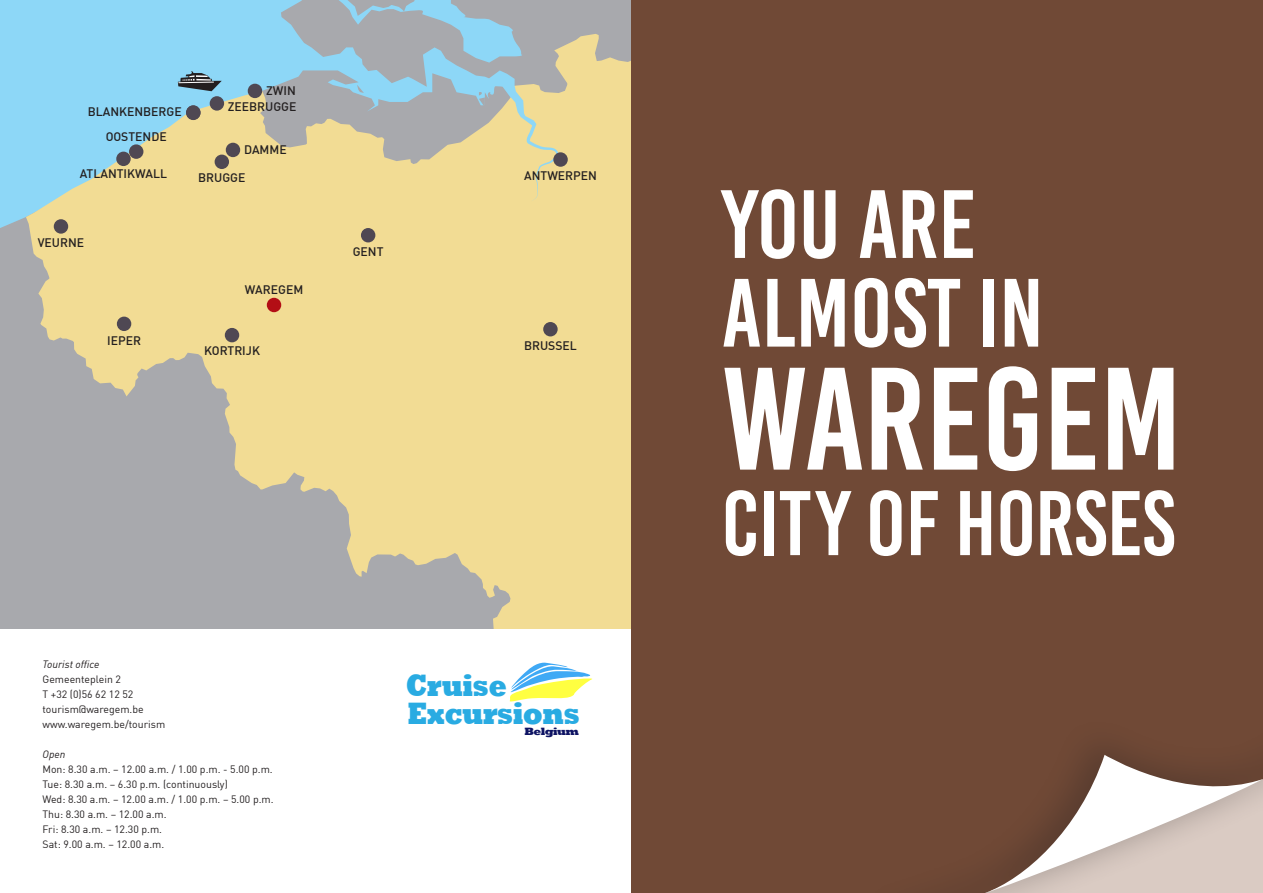
<style>
.page{position:relative;width:1263px;height:893px;background:#fff}
.page>*{position:absolute;margin:0;border:0;box-sizing:border-box;transform-origin:0 0}
.t1{font:145.5px "Bebas Kai";color:#fff}
.t2{font:96.75px "Bebas Kai";color:#fff}
.t3{font:91.5px "Bebas Kai";color:#fff}
.t4{font:800 31.8px/27.9px "Rockwell";letter-spacing:-.025em;color:#29abe2;scale:.85 1}
.t5{font:500 12.15px/25.2px "DIN Offc Pro";color:#231f20;text-align:center}
.t6{font:800 10.8px "Rockwell";letter-spacing:-.05em;color:#0e1363;scale:1.04 1}
.t7{font:10.5px "DIN Offc Pro";color:#231f20}
.t8{font:italic 10.5px "DIN Offc Pro";color:#231f20}
</style>
<div class="page">
<svg style="left:0;top:0;width:631px;height:629px;background:#9cbdcd"></svg>
<svg style="left:26px;top:25px;width:605px;height:604px;background:#d2cca5"></svg>
<svg style="left:343px;top:0;width:72px;height:16px"></svg>
<svg style="left:357px;top:85px;width:7px;height:8px"></svg>
<svg style="left:479px;top:91px;width:6px;height:16px"></svg>
<svg style="left:178px;top:71px;width:44px;height:20px"></svg>
<div style="left:117px;top:317px;width:14px;height:14px;background:#4f4853;border-radius:50%"></div>
<div style="left:215px;top:155px;width:14px;height:14px;background:#4f4853;border-radius:50%"></div>
<div style="left:267px;top:298px;width:14px;height:14px;background:#b30e15;border-radius:50%"></div>
<div style="left:210px;top:96px;width:14px;height:15px;background:#4f4853;border-radius:50%"></div>
<svg style="left:186px;top:105px;width:14px;height:15px"></svg>
<div style="left:225px;top:328px;width:14px;height:14px;background:#4f4853;border-radius:50%"></div>
<div style="left:361px;top:228px;width:14px;height:14px;background:#4f4853;border-radius:50%"></div>
<div style="left:543px;top:322px;width:15px;height:14px;background:#4f4853;border-radius:50%"></div>
<div style="left:553px;top:152px;width:15px;height:15px;background:#4f4853;border-radius:50%"></div>
<div style="left:248px;top:84px;width:14px;height:14px;background:#4f4853;border-radius:50%"></div>
<div style="left:54px;top:219px;width:14px;height:15px;background:#4f4853;border-radius:50%"></div>
<div style="left:226px;top:143px;width:14px;height:14px;background:#4f4853;border-radius:50%"></div>
<div style="left:186px;top:106px;width:14px;height:14px;background:#4f4853;border-radius:50%"></div>
<div style="left:129px;top:144px;width:14px;height:15px;background:#4f4853;border-radius:50%"></div>
<div style="left:116px;top:152px;width:15px;height:14px;background:#4f4853;border-radius:50%"></div>
<svg style="left:509px;top:663px;width:84px;height:39px"></svg>
<div style="left:631px;top:0;width:632px;height:893px;background:#704936"></div>
<svg style="left:985px;top:751px;width:278px;height:142px"></svg>
<p class="t5" style="left:88px;top:98px;width:96px">BLANKENBERGE<br>OOSTENDE</p>
<p class="t5" style="left:80px;top:160px;width:89px">ATLANTIKWALL</p>
<p class="t5" style="left:266px;top:77px;width:31px">ZWIN</p>
<p class="t5" style="left:228px;top:93px;width:70px">ZEEBRUGGE</p>
<p class="t5" style="left:244px;top:135px;width:44px">DAMME</p>
<p class="t5" style="left:198px;top:164px;width:49px">BRUGGE</p>
<p class="t5" style="left:38px;top:228px;width:48px">VEURNE</p>
<p class="t5" style="left:107px;top:326px;width:35px">IEPER</p>
<p class="t5" style="left:245px;top:275px;width:60px">WAREGEM</p>
<p class="t5" style="left:204px;top:337px;width:57px">KORTRIJK</p>
<p class="t5" style="left:353px;top:237px;width:32px">GENT</p>
<p class="t5" style="left:524px;top:162px;width:74px">ANTWERPEN</p>
<p class="t5" style="left:524px;top:331px;width:54px">BRUSSEL</p>
<p class="t8" style="left:43px;top:656px;width:59px">Tourist office</p>
<p class="t7" style="left:43px;top:671px;width:80px">Gemeenteplein 2</p>
<p class="t7" style="left:43px;top:686px;width:92px">T +32 (0)56 62 12 52</p>
<p class="t7" style="left:43px;top:701px;width:103px">tourism@waregem.be</p>
<p class="t7" style="left:43px;top:716px;width:124px">www.waregem.be/tourism</p>
<p class="t8" style="left:43px;top:746px;width:24px">Open</p>
<p class="t7" style="left:43px;top:761px;width:232px">Mon: 8.30 a.m. – 12.00 a.m. / 1.00 p.m. - 5.00 p.m.</p>
<p class="t7" style="left:43px;top:776px;width:187px">Tue: 8.30 a.m. – 6.30 p.m. (continuously)</p>
<p class="t7" style="left:43px;top:791px;width:233px">Wed: 8.30 a.m. – 12.00 a.m. / 1.00 p.m. – 5.00 p.m.</p>
<p class="t7" style="left:43px;top:806px;width:126px">Thu: 8.30 a.m. – 12.00 a.m.</p>
<p class="t7" style="left:43px;top:821px;width:121px">Fri: 8.30 a.m. – 12.30 p.m.</p>
<p class="t7" style="left:43px;top:836px;width:123px">Sat: 9.00 a.m. – 12.00 a.m.</p>
<p class="t4" style="left:406px;top:672px;width:206px">Cruise<br>Excursions</p>
<p class="t6" style="left:524px;top:726px;width:54px">Belgium</p>
<p class="t2" style="left:722px;top:172px;width:256px">YOU ARE</p>
<p class="t2" style="left:722px;top:261px;width:323px">ALMOST IN</p>
<p class="t1" style="left:722px;top:341px;width:462px">WAREGEM</p>
<p class="t3" style="left:722px;top:474px;width:455px">CITY OF HORSES</p>
</div>
